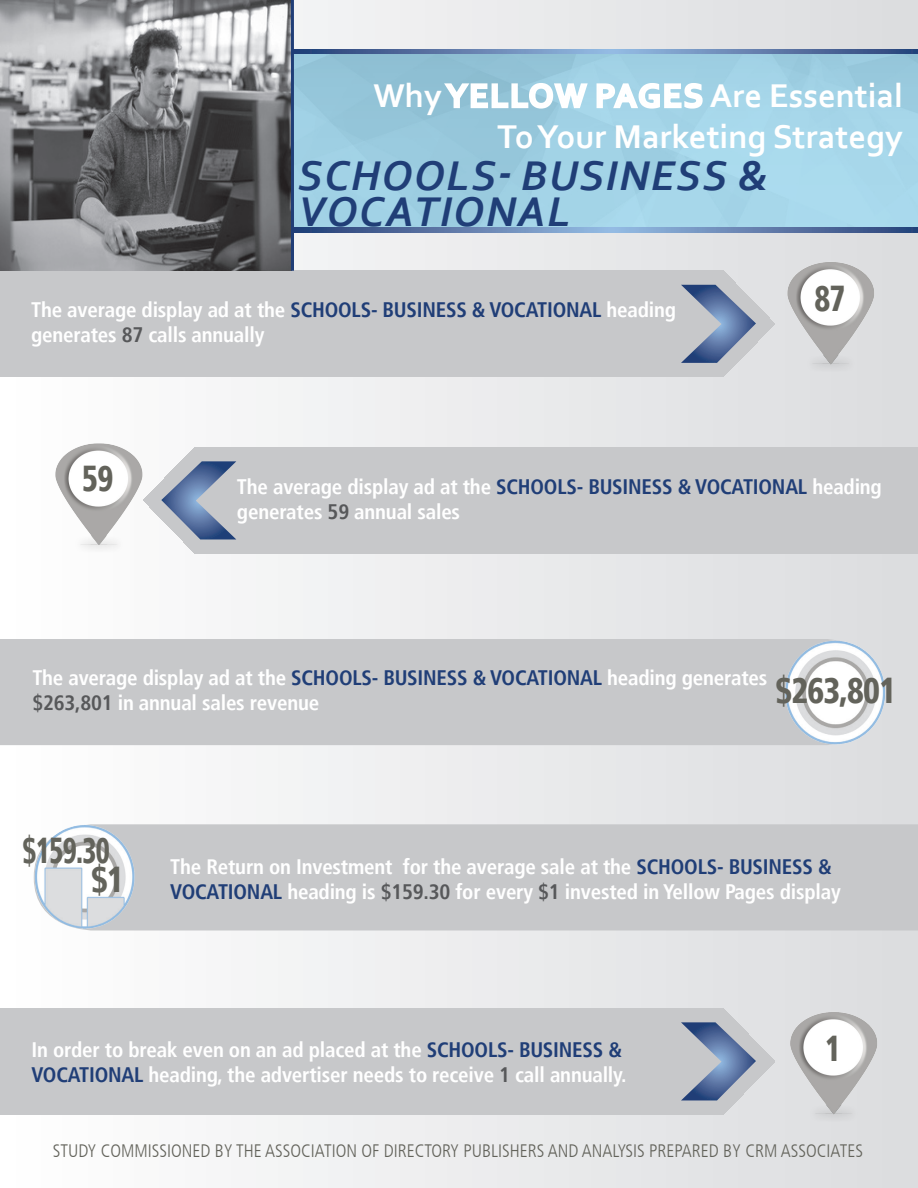
<style>
.page{position:relative;width:918px;height:1188px;background:#fff}
.page>*{position:absolute;margin:0;border:0;box-sizing:border-box;transform-origin:0 0}
.t1{font:italic 700 43.5px/36px "Corbel";letter-spacing:.04em;color:#203e77}
.t2{font:900 condensed 36px/28.8px "Frutiger LT";letter-spacing:-.025em;color:#63635b;scale:.75 1}
.t3{font:900 condensed 36px "Frutiger LT";letter-spacing:-.025em;color:#63635b;scale:.9 1}
.t4{font:900 condensed 36px "Frutiger LT";letter-spacing:-.025em;color:#63635b;scale:.85 1}
.t5{font:700 34.5px/41.4px "Corbel";color:#fff;text-align:right}
.t6{font:700 condensed 21px/25.2px "Frutiger LT";letter-spacing:-.01em;color:#fff}
.t7{font:300 condensed 18px "Frutiger LT";color:#63635b}
.s1{color:#203e77}
.s2{color:#57585a}
</style>
<div class="page">
<div style="left:1px;top:1px;width:916px;height:1186px;background:linear-gradient(to right,#fffefe,#dbdcde)"></div>
<svg style="left:294px;top:54px;width:624px;height:174px;background:#9ecfe3"></svg>
<img style="left:770px;top:248px;width:148px;height:146px">
<div style="left:0;top:639px;width:770px;height:106px;background:#c7c8ca"></div>
<img style="left:34px;top:429px;width:117px;height:131px">
<img style="left:778px;top:1006px;width:117px;height:126px">
<img style="left:770px;top:619px;width:121px;height:134px">
<div style="left:143px;top:824px;width:775px;height:106px;background:#c7c8ca"></div>
<img style="left:27px;top:815px;width:116px;height:125px">
<svg style="left:294px;top:49px;width:624px;height:5px;background:#5f7cab"></svg>
<svg style="left:294px;top:228px;width:624px;height:4px;background:#5f7cab"></svg>
<div style="left:0;top:271px;width:775px;height:106px;background:#c7c8ca"></div>
<svg style="left:681px;top:285px;width:75px;height:78px;background:#919fb6"></svg>
<div style="left:143px;top:447px;width:775px;height:106px;background:#c7c8ca"></div>
<svg style="left:161px;top:461px;width:75px;height:78px;background:#93a0b8"></svg>
<div style="left:0;top:1008px;width:775px;height:107px;background:#c7c8ca"></div>
<svg style="left:681px;top:1022px;width:75px;height:78px;background:#929fb7"></svg>
<svg style="left:442px;top:81px;width:147px;height:29px"></svg>
<svg style="left:595px;top:76px;width:109px;height:34px"></svg>
<img style="left:0;top:0;width:291px;height:271px">
<hr style="left:291px;top:0;width:3px;height:271px;background:#203e77">
<h3 class="t5" style="left:373px;top:74px;width:531px">Why Yellow Pages Are Essential<br>To Your Marketing Strategy</h3>
<h1 class="t1" style="left:298px;top:157px;width:471px">SCHOOLS- BUSINESS &amp;<br>VOCATIONAL</h1>
<p class="t6" style="left:31px;top:297px;width:646px">The average display ad at the <span class="s1">Schools- Business &amp; Vocational</span> heading generates <span class="s2">87</span> calls annually</p>
<h2 class="t4" style="left:814px;top:277px;width:38px">87</h2>
<h2 class="t4" style="left:82px;top:457px;width:38px">59</h2>
<p class="t6" style="left:237px;top:474px;width:646px">The average display ad at the <span class="s1">Schools- Business &amp; Vocational</span> heading generates <span class="s2">59</span> annual sales</p>
<p class="t6" style="left:32px;top:665px;width:737px">The average display ad at the <span class="s1">Schools- Business &amp; Vocational</span> heading generates <span class="s2">$263,801</span> in annual sales revenue</p>
<h2 class="t3" style="left:776px;top:669px;width:136px">$263,801</h2>
<h2 class="t2" style="left:91px;top:836px;width:45px;text-indent:-69px">$159.30 $1</h2>
<p class="t6" style="left:170px;top:854px;width:672px">The Return on Investment for the average sale at the <span class="s1">Schools- Business &amp;<br>Vocational</span> heading is <span class="s2">$159.30</span> for every <span class="s2">$1</span> invested in Yellow Pages display</p>
<p class="t6" style="left:31px;top:1037px;width:597px">In order to break even on an ad placed at the <span class="s1">Schools- Business &amp;<br>Vocational</span> heading, the advertiser needs to receive <span class="s2">1</span> call annually.</p>
<h2 class="t4" style="left:825px;top:1027px;width:20px">1</h2>
<p class="t7" style="left:53px;top:1140px;width:704px">STUDY COMMISSIONED BY THE ASSOCIATION OF DIRECTORY PUBLISHERS AND ANALYSIS PREPARED BY CRM</p>
<p class="t7" style="left:781px;top:1140px;width:82px">ASSOCIATES</p>
</div>
